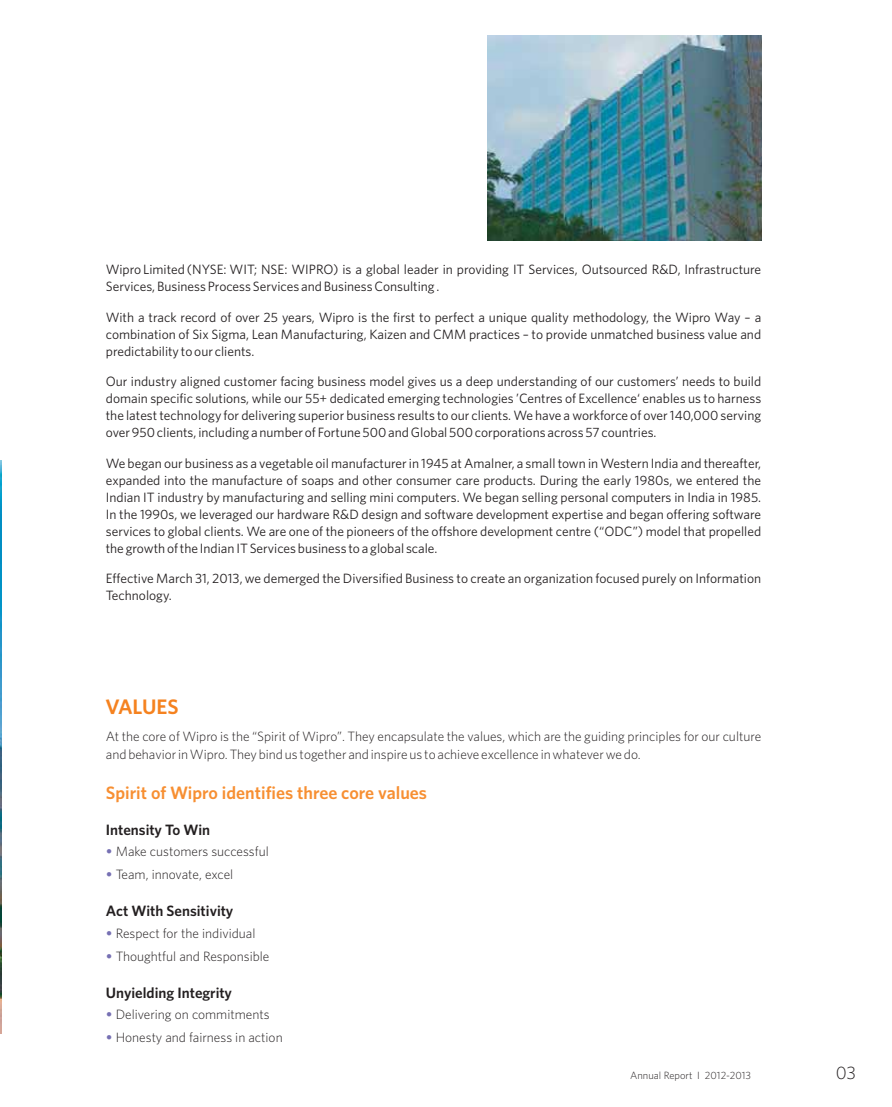
<style>
.page{position:relative;width:892px;height:1107px;background:#fff}
.page>*{position:absolute;margin:0;border:0;box-sizing:border-box;transform-origin:0 0}
.t1{font:600 21px "Whitney";color:#f5821f}
.t2{font:600 18px "Whitney";color:#f78f32}
.t3{font:300 18px "Whitney";color:#231f20}
.t4{font:600 15px "Whitney";color:#231f20}
.t5{font:13.5px/17px "Whitney";color:#231f20;text-align:justify}
.t6{font:300 13.5px/18.3px "Whitney";color:#231f20}
.t7{font:300 10.5px "Whitney";color:#231f20}
.s1{font-family:"Arial";font-weight:900;font-style:italic;color:#7670b3}
</style>
<div class="page">
<img style="left:0;top:461px;width:2px;height:572px">
<img style="left:487px;top:35px;width:274px;height:206px">
<p class="t5" style="left:106px;top:262px;width:657px">Wipro Limited (NYSE: WIT; NSE: WIPRO) is a global leader in providing IT Services, Outsourced R&amp;D, Infrastructure<br>Services, Business Process Services and Business Consulting .</p>
<p class="t5" style="left:106px;top:310px;width:657px">With a track record of over 25 years, Wipro is the first to perfect a unique quality methodology, the Wipro Way – a combination of Six Sigma, Lean Manufacturing, Kaizen and CMM practices – to provide unmatched business value and predictability to our clients.</p>
<p class="t5" style="left:106px;top:374px;width:657px">Our industry aligned customer facing business model gives us a deep understanding of our customers’ needs to build domain specific solutions, while our 55+ dedicated emerging technologies ’Centres of Excellence‘ enables us to harness the latest technology for delivering superior business results to our clients. We have a workforce of over 140,000 serving over 950 clients, including a number of Fortune 500 and Global 500 corporations across 57 countries.</p>
<p class="t5" style="left:106px;top:456px;width:657px">We began our business as a vegetable oil manufacturer in 1945 at Amalner, a small town in Western India and thereafter, expanded into the manufacture of soaps and other consumer care products. During the early 1980s, we entered the Indian IT industry by manufacturing and selling mini computers. We began selling personal computers in India in 1985.<br>In the 1990s, we leveraged our hardware R&amp;D design and software development expertise and began offering software services to global clients. We are one of the pioneers of the offshore development centre (“ODC”) model that propelled the growth of the Indian IT Services business to a global scale.</p>
<p class="t5" style="left:106px;top:571px;width:657px">Effective March 31, 2013, we demerged the Diversified Business to create an organization focused purely on Information<br>Technology.</p>
<h1 class="t1" style="left:105px;top:699px;width:75px">VALUES</h1>
<p class="t6" style="left:106px;top:728px;width:657px">At the core of Wipro is the “Spirit of Wipro”. They encapsulate the values, which are the guiding principles for our culture and behavior in Wipro. They bind us together and inspire us to achieve excellence in whatever we do.</p>
<h2 class="t2" style="left:106px;top:786px;width:323px">Spirit of Wipro identifies three core values</h2>
<p class="t4" style="left:106px;top:824px;width:106px">Intensity To Win</p>
<p class="t6" style="left:106px;top:843px;width:164px"><span class="s1">•</span> Make customers successful</p>
<p class="t6" style="left:106px;top:866px;width:129px"><span class="s1">•</span> Team, innovate, excel</p>
<p class="t4" style="left:106px;top:905px;width:129px">Act With Sensitivity</p>
<p class="t6" style="left:106px;top:925px;width:151px"><span class="s1">•</span> Respect for the individual</p>
<p class="t6" style="left:106px;top:947px;width:165px"><span class="s1">•</span> Thoughtful and Responsible</p>
<p class="t4" style="left:106px;top:986px;width:128px">Unyielding Integrity</p>
<p class="t6" style="left:106px;top:1006px;width:165px"><span class="s1">•</span> Delivering on commitments</p>
<p class="t6" style="left:106px;top:1029px;width:178px"><span class="s1">•</span> Honesty and fairness in action</p>
<p class="t7" style="left:630px;top:1071px;width:122px">Annual Report I 2012-2013</p>
<h2 class="t3" style="left:836px;top:1065px;width:22px">03</h2>
</div>
